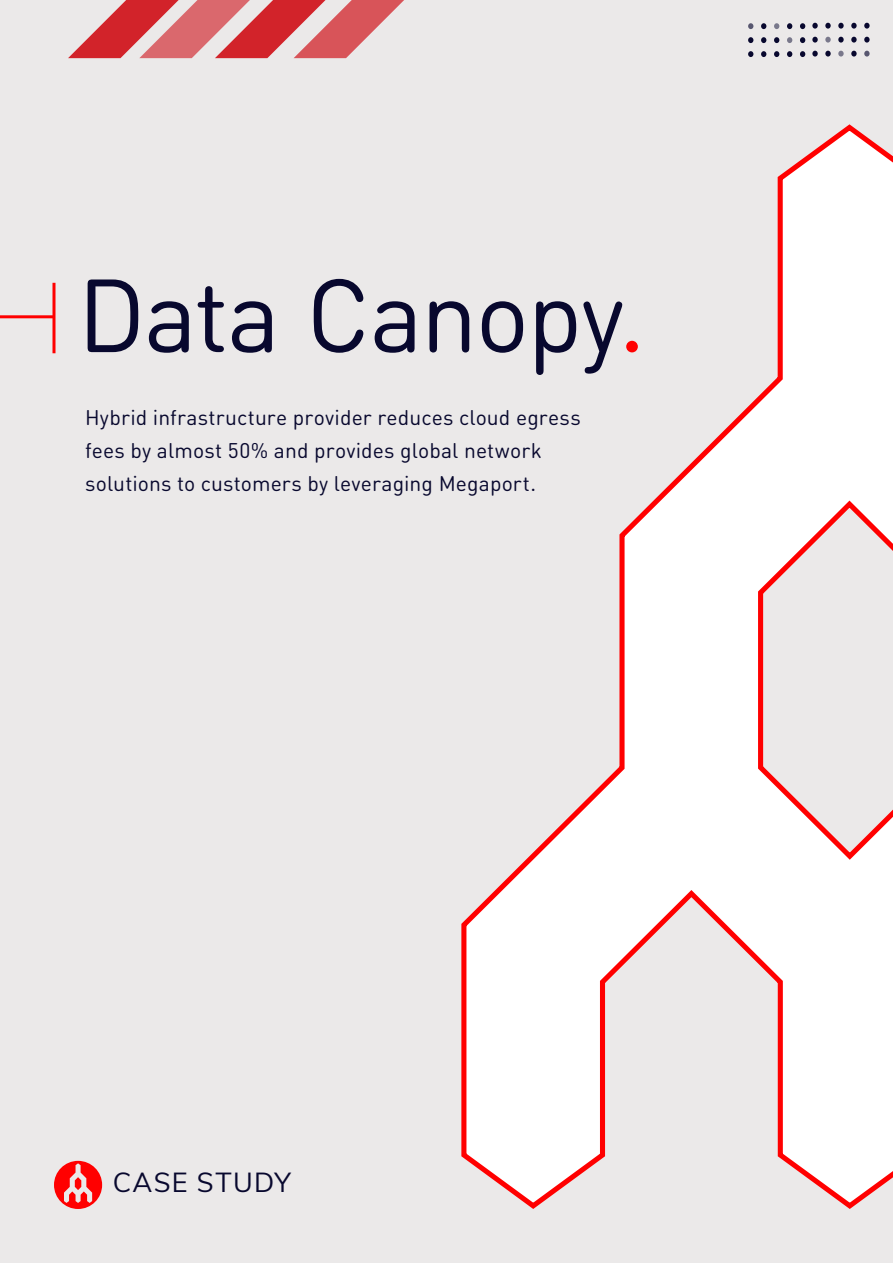
<style>
.page{position:relative;width:893px;height:1263px;background:#ebe9e9}
.page>*{position:absolute;margin:0;border:0;box-sizing:border-box;transform-origin:0 0}
.t1{font:102px "DIN Round OT";letter-spacing:-.025em;color:#08082e}
.t2{font:27px "Muli";letter-spacing:.05em;color:#08082e}
.t3{font:21px/33px "DIN Round OT";letter-spacing:.005em;color:#08082e}
.s1{color:#f00}
</style>
<div class="page">
<svg style="left:54px;top:1161px;width:48px;height:48px"></svg>
<hr style="left:0;top:315px;width:54px;height:3px;background:#f00">
<svg style="left:52px;top:283px;width:4px;height:70px"></svg>
<svg style="left:459px;top:121px;width:434px;height:1091px"></svg>
<svg style="left:68px;top:0;width:349px;height:58px"></svg>
<svg style="left:812px;top:51px;width:6px;height:6px"></svg>
<svg style="left:825px;top:51px;width:6px;height:6px"></svg>
<svg style="left:838px;top:51px;width:6px;height:6px"></svg>
<svg style="left:851px;top:51px;width:6px;height:6px"></svg>
<svg style="left:864px;top:51px;width:6px;height:6px"></svg>
<svg style="left:812px;top:37px;width:6px;height:6px"></svg>
<svg style="left:825px;top:37px;width:6px;height:6px"></svg>
<svg style="left:838px;top:37px;width:6px;height:6px"></svg>
<svg style="left:851px;top:37px;width:6px;height:6px"></svg>
<svg style="left:864px;top:37px;width:6px;height:6px"></svg>
<svg style="left:812px;top:23px;width:6px;height:6px"></svg>
<svg style="left:825px;top:23px;width:6px;height:6px"></svg>
<svg style="left:838px;top:23px;width:6px;height:6px"></svg>
<svg style="left:851px;top:23px;width:6px;height:6px"></svg>
<svg style="left:864px;top:23px;width:6px;height:6px"></svg>
<svg style="left:800px;top:23px;width:5px;height:6px"></svg>
<svg style="left:787px;top:23px;width:5px;height:6px"></svg>
<svg style="left:774px;top:23px;width:5px;height:6px"></svg>
<svg style="left:761px;top:23px;width:5px;height:6px"></svg>
<svg style="left:748px;top:23px;width:5px;height:6px"></svg>
<svg style="left:800px;top:37px;width:5px;height:6px"></svg>
<svg style="left:787px;top:37px;width:5px;height:6px"></svg>
<svg style="left:774px;top:37px;width:5px;height:6px"></svg>
<svg style="left:761px;top:37px;width:5px;height:6px"></svg>
<svg style="left:748px;top:37px;width:5px;height:6px"></svg>
<svg style="left:800px;top:51px;width:5px;height:6px"></svg>
<svg style="left:787px;top:51px;width:5px;height:6px"></svg>
<svg style="left:774px;top:51px;width:5px;height:6px"></svg>
<svg style="left:761px;top:51px;width:5px;height:6px"></svg>
<svg style="left:748px;top:51px;width:5px;height:6px"></svg>
<h1 class="t1" style="left:77px;top:252px;width:570px">Data Canopy<span class="s1">.</span></h1>
<p class="t3" style="left:85px;top:400px;width:497px">Hybrid infrastructure provider reduces cloud egress fees by almost 50% and provides global network solutions to customers by leveraging Megaport.</p>
<p class="t2" style="left:113px;top:1163px;width:180px">CASE STUDY</p>
</div>
